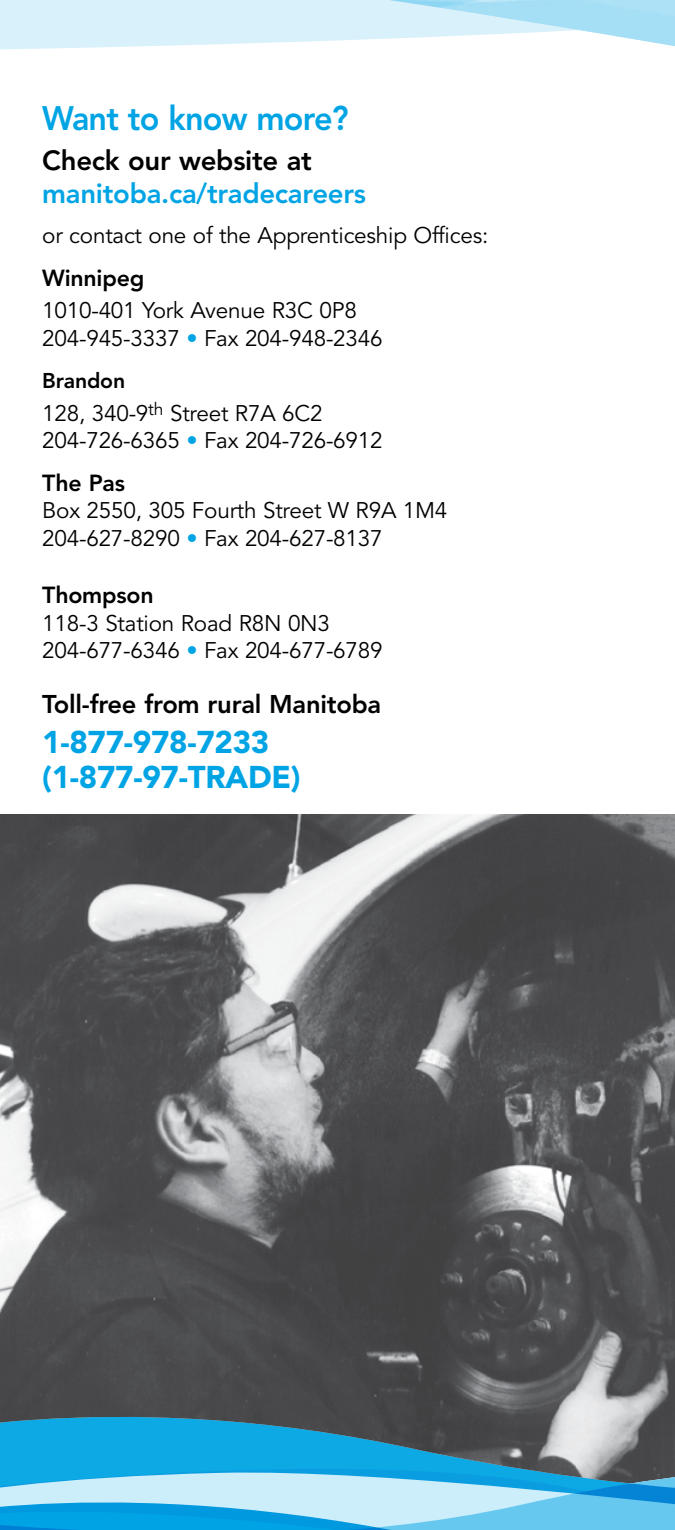
<style>
.page{position:relative;width:675px;height:1530px;background:#fff}
.page>*{position:absolute;margin:0;border:0;box-sizing:border-box;transform-origin:0 0}
.t1{font:800 33.75px "Avenir";letter-spacing:-.025em;color:#00a4e4;scale:.96 1}
.t2{font:900 31.25px/35px "Avenir";letter-spacing:-.01em;color:#00a4e4}
.t3{font:800 27.5px "Avenir";letter-spacing:-.01em;color:#00a4e4}
.t4{font:800 27.5px "Avenir";letter-spacing:-.01em;color:#000}
.t5{font:800 25.5px "Avenir";letter-spacing:-.01em;color:#000}
.t6{font:800 23px "Avenir";letter-spacing:-.01em;color:#000}
.t7{font:22.5px/27.5px "Avenir";letter-spacing:-.01em;color:#000}
.t8{font:800 21.25px "Avenir";letter-spacing:-.01em;color:#000}
.s1{color:#00a4e4}
</style>
<div class="page">
<svg style="left:0;top:0;width:390px;height:50px;background:#ddf2fb"></svg>
<img style="left:390px;top:0;width:285px;height:46px">
<img style="left:0;top:815px;width:675px;height:566px">
<svg style="left:0;top:1381px;width:675px;height:33px;background:#5b5c5e"></svg>
<svg style="left:0;top:1414px;width:675px;height:55px;background:#398bab"></svg>
<svg style="left:0;top:1469px;width:675px;height:61px;background:#6dc4e9"></svg>
<h1 class="t1" style="left:42px;top:98px;width:321px">Want to know more?</h1>
<p class="t4" style="left:42px;top:144px;width:271px">Check our website at</p>
<p class="t3" style="left:42px;top:177px;width:325px">manitoba.ca/tradecareers</p>
<p class="t7" style="left:42px;top:222px;width:447px">or contact one of the Apprenticeship Offices:</p>
<p class="t6" style="left:42px;top:264px;width:104px">Winnipeg</p>
<p class="t7" style="left:42px;top:297px;width:342px">1010-401 York Avenue R3C 0P8<br>204-945-3337 <span class="s1">•</span> Fax 204-948-2346</p>
<p class="t8" style="left:42px;top:368px;width:84px">Brandon</p>
<p class="t7" style="left:42px;top:400px;width:342px">128, 340-9<sup>th</sup> Street R7A 6C2<br>204-726-6365 <span class="s1">•</span> Fax 204-726-6912</p>
<p class="t6" style="left:42px;top:469px;width:84px">The Pas</p>
<p class="t7" style="left:42px;top:497px;width:407px">Box 2550, 305 Fourth Street W R9A 1M4<br>204-627-8290 <span class="s1">•</span> Fax 204-627-8137</p>
<p class="t6" style="left:42px;top:582px;width:113px">Thompson</p>
<p class="t7" style="left:42px;top:610px;width:342px">118-3 Station Road R8N 0N3<br>204-677-6346 <span class="s1">•</span> Fax 204-677-6789</p>
<p class="t5" style="left:42px;top:689px;width:340px">Toll-free from rural Manitoba</p>
<h2 class="t2" style="left:42px;top:725px;width:229px">1-877-978-7233 (1-877-97-TRADE</h2>
<h2 class="t2" style="left:291px;top:760px;width:11px">)</h2>
</div>
